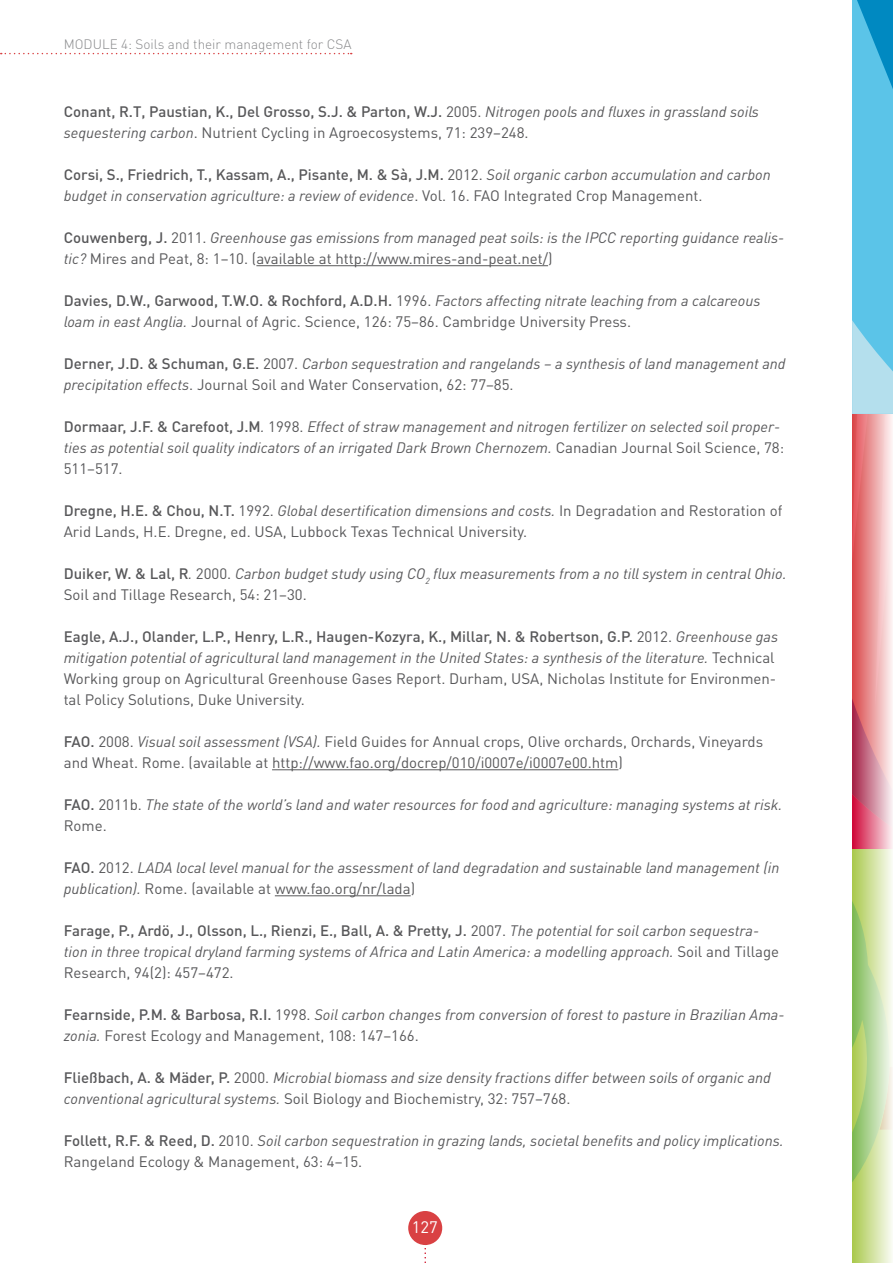
<style>
.page{position:relative;width:893px;height:1263px;background:#fff}
.page>*{position:absolute;margin:0;border:0;box-sizing:border-box;transform-origin:0 0}
.t1{font:16.5px "DIN Pro";color:#fff}
.t2{font:italic 15px/21px "DIN Pro";color:#58585a}
.t3{font:15px/21px "DIN Pro";color:#58585a}
.t4{font:300 13.5px "DIN Pro";color:#87888a}
.s1{font-weight:500;font-style:normal}
.s2{font-style:normal}
.s3{font-weight:500}
.s4{font-style:italic}
</style>
<div class="page">
<svg style="left:424px;top:1245px;width:2px;height:18px"></svg>
<div style="left:408px;top:1211px;width:34px;height:34px;background:#d94143;border-radius:50%"></div>
<div style="left:852px;top:0;width:41px;height:414px;background:#5bc4e8"></div>
<svg style="left:857px;top:0;width:36px;height:89px"></svg>
<svg style="left:852px;top:320px;width:41px;height:94px"></svg>
<svg style="left:1px;top:53px;width:351px;height:1px"></svg>
<svg style="left:852px;top:414px;width:41px;height:849px;background:#d7b99f"></svg>
<hr style="left:256px;top:265px;width:292px;height:1px;background:#58585a">
<hr style="left:272px;top:769px;width:346px;height:1px;background:#58585a">
<hr style="left:275px;top:895px;width:136px;height:1px;background:#58585a">
<p class="t4" style="left:64px;top:35px;width:289px">MODULE 4: Soils and their management for CSA</p>
<p class="t2" style="left:64px;top:99px;width:697px"><span class="s1">Conant, R.T, Paustian, K., Del Grosso, S.J. &amp; Parton, W.J.</span> <span class="s2">2005.</span> Nitrogen pools and fluxes in grassland soils sequestering carbon<span class="s2">. Nutrient Cycling in Agroecosystems, 71: 239–248.</span></p>
<p class="t2" style="left:64px;top:162px;width:708px"><span class="s1">Corsi, S., Friedrich, T., Kassam, A., Pisante, M. &amp; Sà, J.M.</span> <span class="s2">2012.</span> Soil organic carbon accumulation and carbon budget in conservation agriculture: a review of evidence<span class="s2">. Vol. 16. FAO Integrated Crop Management.</span></p>
<p class="t2" style="left:64px;top:225px;width:722px"><span class="s1">Couwenberg, J.</span> <span class="s2">2011.</span> Greenhouse gas emissions from managed peat soils: is the IPCC reporting guidance realis&shy;tic? <span class="s2">Mires and Peat, 8: 1–10. (available at http://www.mires-and-peat.net/)</span></p>
<p class="t3" style="left:64px;top:289px;width:698px"><span class="s3">Davies, D.W., Garwood, T.W.O. &amp; Rochford, A.D.H.</span> 1996. <span class="s4">Factors affecting nitrate leaching from a calcareous loam in east Anglia.</span> Journal of Agric. Science, 126: 75–86. Cambridge University Press.</p>
<p class="t2" style="left:64px;top:351px;width:723px"><span class="s1">Derner, J.D. &amp; Schuman, G.E.</span> <span class="s2">2007.</span> Carbon sequestration and rangelands – a synthesis of land management and precipitation effects<span class="s2">. Journal Soil and Water Conservation, 62: 77–85.</span></p>
<p class="t2" style="left:64px;top:414px;width:722px"><span class="s1">Dormaar, J.F. &amp; Carefoot, J.M</span>. <span class="s2">1998.</span> Effect of straw management and nitrogen fertilizer on selected soil proper&shy;ties as potential soil quality indicators of an irrigated Dark Brown Chernozem. <span class="s2">Canadian Journal Soil Science, 78:<br>511–517.</span></p>
<p class="t3" style="left:64px;top:499px;width:720px"><span class="s3">Dregne, H.E. &amp; Chou, N.T.</span> 1992. <span class="s4">Global desertification dimensions and costs.</span> In Degradation and Restoration of<br>Arid Lands, H.E. Dregne, ed. USA, Lubbock Texas Technical University.</p>
<p class="t2" style="left:64px;top:561px;width:724px"><span class="s1">Duiker, W. &amp; Lal, R</span>. <span class="s2">2000.</span> Carbon budget study using CO<sub>2</sub> flux measurements from a no till system in central Ohio.<br><span class="s2">Soil and Tillage Research, 54: 21–30.</span></p>
<p class="t3" style="left:64px;top:625px;width:716px"><span class="s3">Eagle, A.J., Olander, L.P., Henry, L.R., Haugen-Kozyra, K., Millar, N. &amp; Robertson, G.P.</span> 2012. <span class="s4">Greenhouse gas mitigation potential of agricultural land management in the United States: a synthesis of the literature.</span> Technical Working group on Agricultural Greenhouse Gases Report. Durham, USA, Nicholas Institute for Environmen&shy;tal Policy Solutions, Duke University.</p>
<p class="t3" style="left:64px;top:730px;width:701px"><span class="s3">FAO.</span> 2008. <span class="s4">Visual soil assessment (VSA).</span> Field Guides for Annual crops, Olive orchards, Orchards, Vineyards and Wheat. Rome. (available at http://www.fao.org/docrep/010/i0007e/i0007e00.htm)</p>
<p class="t2" style="left:64px;top:792px;width:720px"><span class="s1">FAO.</span> <span class="s2">2011b.</span> The state of the world’s land and water resources for food and agriculture: managing systems at risk.<br><span class="s2">Rome.</span></p>
<p class="t2" style="left:64px;top:855px;width:717px"><span class="s1">FAO.</span> <span class="s2">2012.</span> LADA local level manual for the assessment of land degradation and sustainable land management (in publication). <span class="s2">Rome. (available at www.fao.org/nr/lada)</span></p>
<p class="t2" style="left:64px;top:918px;width:717px"><span class="s1">Farage, P., Ardö, J., Olsson, L., Rienzi, E., Ball, A. &amp; Pretty, J.</span> <span class="s2">2007.</span> The potential for soil carbon sequestra&shy;tion in three tropical dryland farming systems of Africa and Latin America: a modelling approach. <span class="s2">Soil and Tillage<br>Research, 94(2): 457–472.</span></p>
<p class="t2" style="left:64px;top:1002px;width:722px"><span class="s1">Fearnside, P.M. &amp; Barbosa, R.I.</span> <span class="s2">1998.</span> Soil carbon changes from conversion of forest to pasture in Brazilian Ama&shy;zonia. <span class="s2">Forest Ecology and Management, 108: 147–166.</span></p>
<p class="t2" style="left:64px;top:1065px;width:709px"><span class="s1">Fließbach, A. &amp; Mäder, P.</span> <span class="s2">2000.</span> Microbial biomass and size density fractions differ between soils of organic and conventional agricultural systems. <span class="s2">Soil Biology and Biochemistry, 32: 757–768.</span></p>
<p class="t2" style="left:64px;top:1128px;width:721px"><span class="s1">Follett, R.F. &amp; Reed, D.</span> <span class="s2">2010.</span> Soil carbon sequestration in grazing lands, societal benefits and policy implications.<br><span class="s2">Rangeland Ecology &amp; Management, 63: 4–15.</span></p>
<p class="t1" style="left:412px;top:1216px;width:27px">127</p>
</div>
